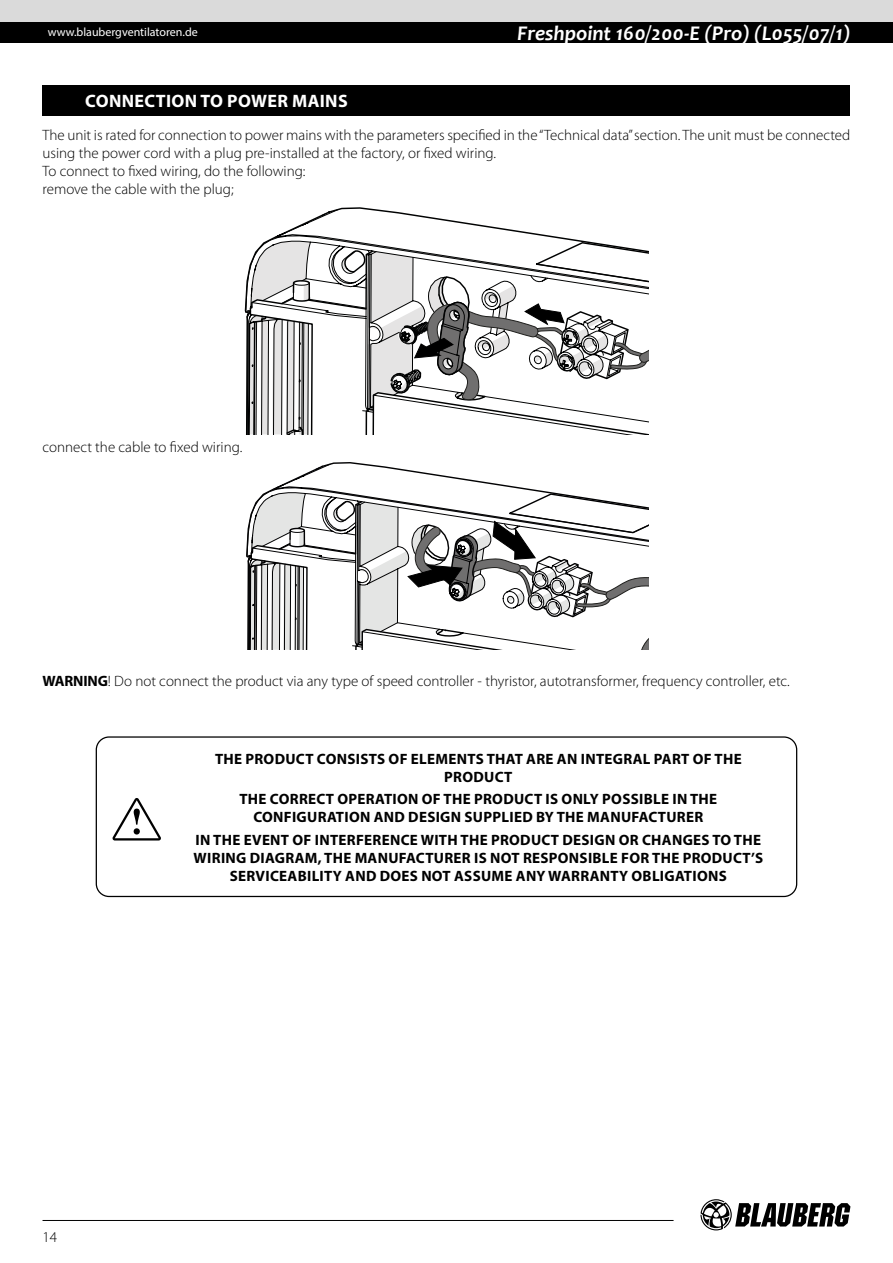
<style>
.page{position:relative;width:893px;height:1263px;background:#fff}
.page>*{position:absolute;margin:0;border:0;box-sizing:border-box;transform-origin:0 0}
.t1{font:italic 700 21px "Candara";color:#fff}
.t2{font:700 18px "Myriad Pro";letter-spacing:.02em;color:#fff}
.t3{font:300 15px/18px "Myriad Pro";color:#000}
.t4{font:700 15px/18px "Myriad Pro";letter-spacing:.02em;color:#000;text-align:center}
.t5{font:12px "Myriad Pro";color:#fff}
.s1{font-weight:700}
</style>
<div class="page">
<div style="left:0;top:21px;width:893px;height:22px;background:#000"></div>
<svg style="left:700px;top:1199px;width:150px;height:31px"></svg>
<hr style="left:43px;top:1220px;width:631px;height:1px;background:#000">
<div style="left:0;top:0;width:893px;height:21px;background:#dadada"></div>
<div style="left:43px;top:85px;width:807px;height:31px;background:#000"></div>
<svg style="left:247px;top:207px;width:338px;height:72px"></svg>
<svg style="left:244px;top:279px;width:5px;height:155px"></svg>
<svg style="left:535px;top:241px;width:101px;height:8px"></svg>
<svg style="left:249px;top:249px;width:399px;height:185px"></svg>
<svg style="left:348px;top:300px;width:300px;height:134px"></svg>
<svg style="left:247px;top:462px;width:401px;height:188px"></svg>
<div style="left:96px;top:736px;width:701px;height:161px;border:1px solid #000;border-radius:13px"></div>
<svg style="left:112px;top:798px;width:49px;height:42px"></svg>
<p class="t5" style="left:48px;top:25px;width:152px">www.blaubergventilatoren.de</p>
<h1 class="t1" style="left:517px;top:20px;width:335px">Freshpoint 160/200-E (Pro) (L055/07/1)</h1>
<p class="t2" style="left:85px;top:89px;width:264px">CONNECTION TO POWER MAINS</p>
<p class="t3" style="left:43px;top:126px;width:809px">The unit is rated for connection to power mains with the parameters specified in the “Technical data” section. The unit must be connected using the power cord with a plug pre-installed at the factory, or fixed wiring.<br>To connect to fixed wiring, do the following:<br>remove the cable with the plug;</p>
<p class="t3" style="left:43px;top:439px;width:201px">connect the cable to fixed wiring.</p>
<p class="t3" style="left:43px;top:672px;width:749px"><span class="s1">WARNING</span>! Do not connect the product via any type of speed controller - thyristor, autotransformer, frequency controller, etc.</p>
<p class="t4" style="left:215px;top:749px;width:528px">THE PRODUCT CONSISTS OF ELEMENTS THAT ARE AN INTEGRAL PART OF THE<br>PRODUCT</p>
<p class="t4" style="left:239px;top:790px;width:479px">THE CORRECT OPERATION OF THE PRODUCT IS ONLY POSSIBLE IN THE<br>CONFIGURATION AND DESIGN SUPPLIED BY THE MANUFACTURER</p>
<p class="t4" style="left:194px;top:830px;width:571px">IN THE EVENT OF INTERFERENCE WITH THE PRODUCT DESIGN OR CHANGES TO THE<br>WIRING DIAGRAM, THE MANUFACTURER IS NOT RESPONSIBLE FOR THE PRODUCT’S<br>SERVICEABILITY AND DOES NOT ASSUME ANY WARRANTY OBLIGATIONS</p>
<p class="t3" style="left:43px;top:1228px;width:16px">14</p>
</div>
